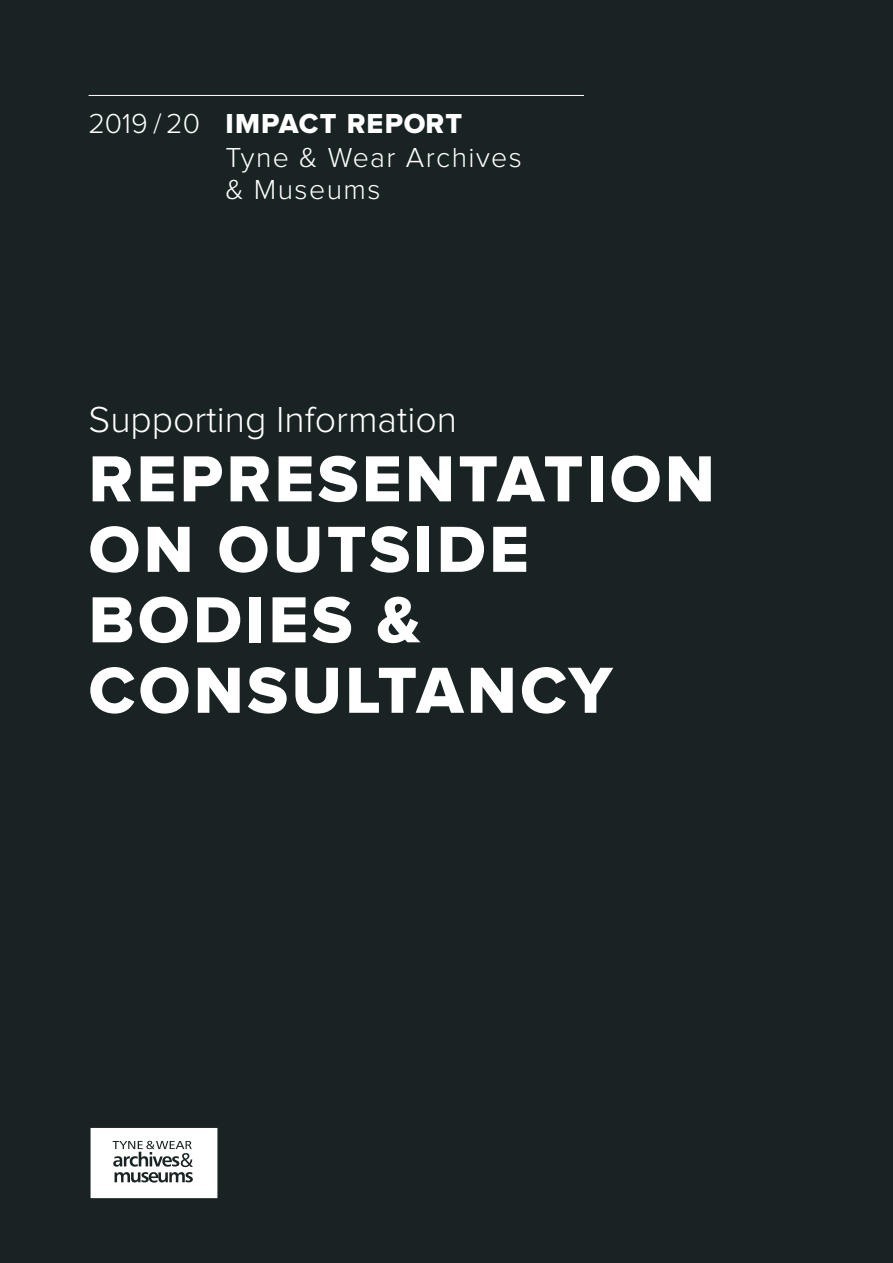
<style>
.page{position:relative;width:893px;height:1263px;background:#192323}
.page>*{position:absolute;margin:0;border:0;box-sizing:border-box;transform-origin:0 0}
.t1{font:67.5px/70.5px "Proxima Nova Extrabld";letter-spacing:.05em;color:#fff}
.t2{font:300 37.5px "Proxima Nova";color:#fff}
.t3{font:300 28.5px/31.5px "Proxima Nova";letter-spacing:.05em;color:#fff}
.t4{font:28.5px "Proxima Nova Extrabld";letter-spacing:.03em;color:#fff}
.s1{font-family:"Proxima Nova";font-weight:300}
</style>
<div class="page">
<img style="left:90px;top:1127px;width:128px;height:72px">
<hr style="left:89px;top:95px;width:495px;height:1px;background:#fff">
<p class="t4" style="left:89px;top:110px;width:375px"><span class="s1">2019 / 20</span> IMPACT REPORT</p>
<p class="t3" style="left:225px;top:143px;width:298px">Tyne &amp; Wear Archives &amp; Museums</p>
<p class="t2" style="left:89px;top:403px;width:370px">Supporting Information</p>
<p class="t1" style="left:89px;top:446px;width:628px">REPRESENTATION<br>ON OUTSIDE<br>BODIES &amp;<br>CONSULTANCY</p>
</div>
